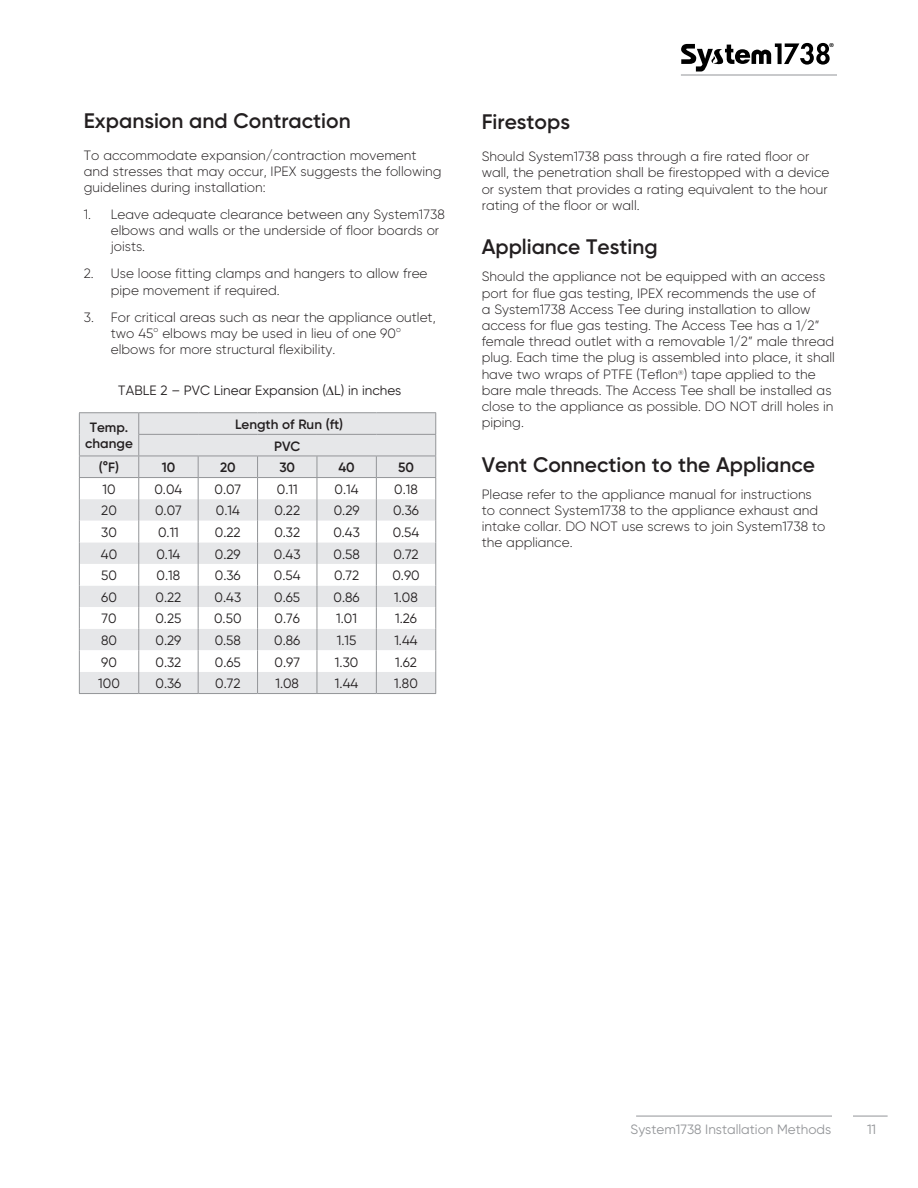
<style>
.page{position:relative;width:918px;height:1188px;background:#fff}
.page>*{position:absolute;margin:0;border:0;box-sizing:border-box;transform-origin:0 0}
.titles{font:600 21px "Gilroy";color:#231f20}
.body{font:300 13.5px/16.2px "Gilroy";color:#231f20}
.chart{font:13.5px "Gilroy";color:#231f20}
.indents{font:300 13.5px/16.2px "Gilroy";color:#231f20}
.chart-2{font:600 13.5px/16.2px "Gilroy";color:#231f20;text-align:center}
.t1{font:13.5px "Gilroy";color:#939598}
.t2{font:700 5.4px "Helvetica Neue LT";color:#000}
</style>
<div class="page">
<svg style="left:681px;top:43px;width:149px;height:29px"></svg>
<hr style="left:681px;top:75px;width:156px;height:1px;background:#939598">
<hr style="left:636px;top:1116px;width:252px;height:1px;background:#939598">
<div style="left:833px;top:1110px;width:20px;height:33px;background:#fff"></div>
<div style="left:80px;top:413px;width:355px;height:280px;background:#e6e7e9"></div>
<svg style="left:80px;top:478px;width:355px;height:194px"></svg>
<hr style="left:79px;top:412px;width:60px;height:1px;background:#939598">
<hr style="left:139px;top:412px;width:59px;height:1px;background:#939598">
<hr style="left:198px;top:412px;width:60px;height:1px;background:#939598">
<hr style="left:258px;top:412px;width:59px;height:1px;background:#939598">
<hr style="left:317px;top:412px;width:59px;height:1px;background:#939598">
<hr style="left:376px;top:412px;width:60px;height:1px;background:#939598">
<hr style="left:138px;top:434px;width:60px;height:1px;background:#939598">
<hr style="left:198px;top:434px;width:60px;height:1px;background:#939598">
<hr style="left:258px;top:434px;width:59px;height:1px;background:#939598">
<hr style="left:317px;top:434px;width:59px;height:1px;background:#939598">
<hr style="left:376px;top:434px;width:60px;height:1px;background:#939598">
<hr style="left:79px;top:456px;width:60px;height:1px;background:#939598">
<hr style="left:139px;top:456px;width:59px;height:1px;background:#939598">
<hr style="left:198px;top:456px;width:60px;height:1px;background:#939598">
<hr style="left:258px;top:456px;width:59px;height:1px;background:#939598">
<hr style="left:317px;top:456px;width:59px;height:1px;background:#939598">
<hr style="left:376px;top:456px;width:60px;height:1px;background:#939598">
<hr style="left:79px;top:477px;width:60px;height:1px;background:#939598">
<hr style="left:139px;top:477px;width:59px;height:1px;background:#939598">
<hr style="left:198px;top:477px;width:60px;height:1px;background:#939598">
<hr style="left:258px;top:477px;width:59px;height:1px;background:#939598">
<hr style="left:317px;top:477px;width:59px;height:1px;background:#939598">
<hr style="left:376px;top:477px;width:60px;height:1px;background:#939598">
<svg style="left:79px;top:413px;width:1px;height:280px"></svg>
<svg style="left:138px;top:413px;width:1px;height:280px"></svg>
<svg style="left:198px;top:456px;width:1px;height:237px"></svg>
<svg style="left:257px;top:456px;width:1px;height:237px"></svg>
<svg style="left:317px;top:456px;width:1px;height:237px"></svg>
<svg style="left:376px;top:456px;width:1px;height:237px"></svg>
<svg style="left:435px;top:413px;width:1px;height:280px"></svg>
<hr style="left:79px;top:693px;width:60px;height:1px;background:#939598">
<hr style="left:139px;top:693px;width:59px;height:1px;background:#939598">
<hr style="left:198px;top:693px;width:60px;height:1px;background:#939598">
<hr style="left:258px;top:693px;width:59px;height:1px;background:#939598">
<hr style="left:317px;top:693px;width:59px;height:1px;background:#939598">
<hr style="left:376px;top:693px;width:60px;height:1px;background:#939598">
<p class="titles" style="left:84px;top:107px;width:268px">Expansion and Contraction</p>
<p class="indents" style="left:84px;top:147px;width:359px">To accommodate expansion/contraction movement and stresses that may occur, IPEX suggests the following guidelines during installation:</p>
<p class="body" style="left:111px;top:206px;width:335px;text-indent:-27px">1. Leave adequate clearance between any System1738 elbows and walls or the underside of floor boards or joists.</p>
<p class="body" style="left:111px;top:265px;width:318px;text-indent:-27px">2. Use loose fitting clamps and hangers to allow free pipe movement if required.</p>
<p class="body" style="left:111px;top:309px;width:326px;text-indent:-27px">3. For critical areas such as near the appliance outlet, two 45<sup>o</sup> elbows may be used in lieu of one 90<sup>o </sup>elbows for more structural flexibility.</p>
<p class="chart" style="left:118px;top:382px;width:285px">TABLE 2 – PVC Linear Expansion ( L) in inches</p>
<p class="chart-2" style="left:85px;top:419px;width:49px">Temp. change</p>
<p class="chart-2" style="left:235px;top:416px;width:110px">Length of Run (ft)</p>
<p class="chart-2" style="left:274px;top:438px;width:28px">PVC</p>
<p class="chart-2" style="left:99px;top:459px;width:22px">(°F)</p>
<p class="chart-2" style="left:162px;top:459px;width:15px">10</p>
<p class="chart-2" style="left:220px;top:459px;width:17px">20</p>
<p class="chart-2" style="left:279px;top:459px;width:17px">30</p>
<p class="chart-2" style="left:338px;top:459px;width:18px">40</p>
<p class="chart-2" style="left:398px;top:459px;width:17px">50</p>
<p class="chart" style="left:103px;top:481px;width:15px">10</p>
<p class="chart" style="left:154px;top:481px;width:29px">0.04</p>
<p class="chart" style="left:214px;top:481px;width:28px">0.07</p>
<p class="chart" style="left:277px;top:481px;width:22px">0.11</p>
<p class="chart" style="left:335px;top:481px;width:26px">0.14</p>
<p class="chart" style="left:394px;top:481px;width:25px">0.18</p>
<p class="chart" style="left:101px;top:502px;width:17px">20</p>
<p class="chart" style="left:155px;top:502px;width:28px">0.07</p>
<p class="chart" style="left:216px;top:502px;width:26px">0.14</p>
<p class="chart" style="left:274px;top:502px;width:27px">0.22</p>
<p class="chart" style="left:334px;top:502px;width:27px">0.29</p>
<p class="chart" style="left:393px;top:502px;width:27px">0.36</p>
<p class="chart" style="left:101px;top:524px;width:17px">30</p>
<p class="chart" style="left:158px;top:524px;width:22px">0.11</p>
<p class="chart" style="left:215px;top:524px;width:27px">0.22</p>
<p class="chart" style="left:274px;top:524px;width:27px">0.32</p>
<p class="chart" style="left:333px;top:524px;width:28px">0.43</p>
<p class="chart" style="left:393px;top:524px;width:28px">0.54</p>
<p class="chart" style="left:101px;top:546px;width:18px">40</p>
<p class="chart" style="left:156px;top:546px;width:26px">0.14</p>
<p class="chart" style="left:215px;top:546px;width:27px">0.29</p>
<p class="chart" style="left:274px;top:546px;width:28px">0.43</p>
<p class="chart" style="left:334px;top:546px;width:28px">0.58</p>
<p class="chart" style="left:393px;top:546px;width:27px">0.72</p>
<p class="chart" style="left:101px;top:567px;width:17px">50</p>
<p class="chart" style="left:157px;top:567px;width:25px">0.18</p>
<p class="chart" style="left:215px;top:567px;width:27px">0.36</p>
<p class="chart" style="left:274px;top:567px;width:28px">0.54</p>
<p class="chart" style="left:334px;top:567px;width:27px">0.72</p>
<p class="chart" style="left:392px;top:567px;width:29px">0.90</p>
<p class="chart" style="left:101px;top:589px;width:17px">60</p>
<p class="chart" style="left:156px;top:589px;width:27px">0.22</p>
<p class="chart" style="left:215px;top:589px;width:28px">0.43</p>
<p class="chart" style="left:274px;top:589px;width:28px">0.65</p>
<p class="chart" style="left:334px;top:589px;width:28px">0.86</p>
<p class="chart" style="left:394px;top:589px;width:25px">1.08</p>
<p class="chart" style="left:102px;top:610px;width:17px">70</p>
<p class="chart" style="left:155px;top:610px;width:27px">0.25</p>
<p class="chart" style="left:214px;top:610px;width:29px">0.50</p>
<p class="chart" style="left:275px;top:610px;width:27px">0.76</p>
<p class="chart" style="left:336px;top:610px;width:22px">1.01</p>
<p class="chart" style="left:395px;top:610px;width:23px">1.26</p>
<p class="chart" style="left:101px;top:632px;width:17px">80</p>
<p class="chart" style="left:156px;top:632px;width:27px">0.29</p>
<p class="chart" style="left:215px;top:632px;width:28px">0.58</p>
<p class="chart" style="left:274px;top:632px;width:28px">0.86</p>
<p class="chart" style="left:337px;top:632px;width:21px">1.15</p>
<p class="chart" style="left:394px;top:632px;width:25px">1.44</p>
<p class="chart" style="left:101px;top:654px;width:17px">90</p>
<p class="chart" style="left:156px;top:654px;width:27px">0.32</p>
<p class="chart" style="left:215px;top:654px;width:28px">0.65</p>
<p class="chart" style="left:275px;top:654px;width:27px">0.97</p>
<p class="chart" style="left:335px;top:654px;width:25px">1.30</p>
<p class="chart" style="left:395px;top:654px;width:23px">1.62</p>
<p class="chart" style="left:98px;top:675px;width:23px">100</p>
<p class="chart" style="left:156px;top:675px;width:27px">0.36</p>
<p class="chart" style="left:215px;top:675px;width:27px">0.72</p>
<p class="chart" style="left:275px;top:675px;width:25px">1.08</p>
<p class="chart" style="left:335px;top:675px;width:25px">1.44</p>
<p class="chart" style="left:394px;top:675px;width:25px">1.80</p>
<p class="t2" style="left:830px;top:41px;width:6px">®</p>
<p class="titles" style="left:482px;top:109px;width:90px">Firestops</p>
<p class="body" style="left:482px;top:148px;width:349px">Should System1738 pass through a fire rated floor or wall, the penetration shall be firestopped with a device or system that provides a rating equivalent to the hour rating of the floor or wall.</p>
<p class="titles" style="left:482px;top:234px;width:177px">Appliance Testing</p>
<p class="body" style="left:482px;top:268px;width:355px">Should the appliance not be equipped with an access port for flue gas testing, IPEX recommends the use of<br>a System1738 Access Tee during installation to allow access for flue gas testing. The Access Tee has a 1/2” female thread outlet with a removable 1/2” male thread plug. Each time the plug is assembled into place, it shall have two wraps of PTFE (Teflon<sup>®</sup>) tape applied to the bare male threads. The Access Tee shall be installed as close to the appliance as possible. DO NOT drill holes in piping.</p>
<p class="titles" style="left:482px;top:451px;width:335px">Vent Connection to the Appliance</p>
<p class="body" style="left:482px;top:486px;width:345px">Please refer to the appliance manual for instructions to connect System1738 to the appliance exhaust and intake collar. DO NOT use screws to join System1738 to the appliance.</p>
<p class="t1" style="left:631px;top:1121px;width:202px">System1738 Installation Methods</p>
<p class="t1" style="left:867px;top:1121px;width:11px">11</p>
</div>
